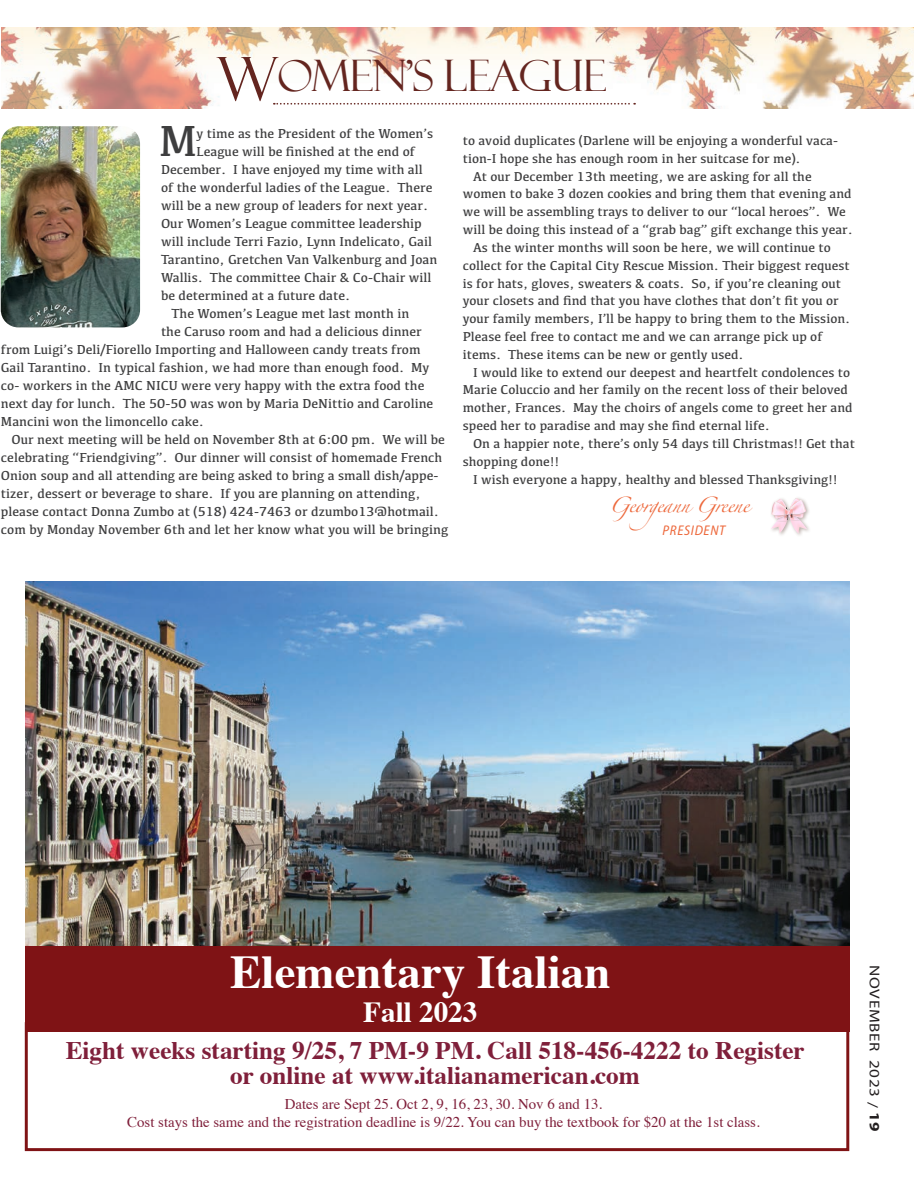
<style>
.page{position:relative;width:918px;height:1188px;background:#fff}
.page>*{position:absolute;margin:0;border:0;box-sizing:border-box;transform-origin:0 0}
.t1{font:700 47.1px "Times";color:#fff}
.t2{font:45px "Kefa";color:#3e3e3f}
.t3{font:43.5px "Felix Titling";letter-spacing:-.02em;color:#64251f}
.t4{font:700 29.1px "Times";color:#fff}
.t5{font:700 25.2px "Times";color:#7f1f3a}
.t6{font:14.85px "Times";color:#7f1f3a}
.t7{font:14.25px "Myriad Pro";letter-spacing:.035em;color:#231f20;scale:1.2 1}
.t8{font:14.1px "Zapfino";letter-spacing:-.05em;color:#ed683b}
.t9{font:italic semi-condensed 14.1px "Myriad Pro";letter-spacing:.05em;color:#ed683b}
.t10{font:13.5px/18px "Kefa";color:#3e3e3f}
.t11{font:13.35px/17.9px "Kefa";color:#3e3e3f}
.s1{font-size:60.45px}
.s2{font-weight:700}
</style>
<div class="page">
<div style="left:25px;top:1022px;width:824px;height:129px;background:#fff;border:3px solid #7f1315"></div>
<img style="left:25px;top:582px;width:824px;height:364px">
<div style="left:25px;top:946px;width:824px;height:86px;background:#7f1315"></div>
<img style="left:1px;top:27px;width:913px;height:82px">
<svg style="left:274px;top:103px;width:361px;height:2px"></svg>
<img style="left:1px;top:126px;width:139px;height:201px">
<div style="left:769px;top:496px;width:43px;height:42px;background:#634539;opacity:.45"></div>
<img style="left:771px;top:521px;width:15px;height:12px">
<img style="left:791px;top:521px;width:16px;height:13px">
<img style="left:804px;top:500px;width:2px;height:15px">
<svg style="left:772px;top:498px;width:32px;height:30px"></svg>
<p class="t3" style="left:216px;top:50px;width:392px"><span class="s1">W</span>OMEN’S LEAGUE</p>
<p class="t2" style="left:159px;top:113px;width:39px">M</p>
<p class="t10" style="left:197px;top:124px;width:238px">y time as the President of the Women’s</p>
<p class="t10" style="left:197px;top:142px;width:220px">League will be finished at the end of</p>
<p class="t10" style="left:161px;top:160px;width:263px">December. I have enjoyed my time with all</p>
<p class="t10" style="left:161px;top:178px;width:273px">of the wonderful ladies of the League. There</p>
<p class="t10" style="left:161px;top:196px;width:269px">will be a new group of leaders for next year.</p>
<p class="t10" style="left:161px;top:214px;width:262px">Our Women’s League committee leadership</p>
<p class="t10" style="left:161px;top:232px;width:273px">will include Terri Fazio, Lynn Indelicato, Gail</p>
<p class="t10" style="left:161px;top:250px;width:278px">Tarantino, Gretchen Van Valkenburg and Joan</p>
<p class="t10" style="left:161px;top:268px;width:272px">Wallis. The committee Chair &amp; Co-Chair will</p>
<p class="t10" style="left:161px;top:286px;width:191px">be determined at a future date.</p>
<p class="t10" style="left:171px;top:304px;width:239px">The Women’s League met last month in</p>
<p class="t10" style="left:161px;top:322px;width:262px">the Caruso room and had a delicious dinner</p>
<p class="t10" style="left:1px;top:340px;width:421px">from Luigi’s Deli/Fiorello Importing and Halloween candy treats from</p>
<p class="t10" style="left:1px;top:358px;width:430px">Gail Tarantino. In typical fashion, we had more than enough food. My</p>
<p class="t10" style="left:1px;top:376px;width:425px">co- workers in the AMC NICU were very happy with the extra food the</p>
<p class="t10" style="left:1px;top:394px;width:434px">next day for lunch. The 50-50 was won by Maria DeNittio and Caroline</p>
<p class="t10" style="left:1px;top:412px;width:205px">Mancini won the limoncello cake.</p>
<p class="t10" style="left:1px;top:430px;width:449px;text-indent:10px">Our next meeting will be held on November 8th at 6:00 pm. We will be celebrating “Friendgiving”. Our dinner will consist of homemade French Onion soup and all attending are being asked to bring a small dish/appe&shy;tizer, dessert or beverage to share. If you are planning on attending, please contact Donna Zumbo at (518) 424-7463 or dzumbo13@hotmail. com by Monday November 6th and let her know what you will be bringing</p>
<p class="t11" style="left:463px;top:131px;width:377px">to avoid duplicates (Darlene will be enjoying a wonderful vaca&shy;tion-I hope she has enough room in her suitcase for me).</p>
<p class="t11" style="left:463px;top:167px;width:392px;text-indent:10px">At our December 13th meeting, we are asking for all the women to bake 3 dozen cookies and bring them that evening and we will be assembling trays to deliver to our “local heroes”. We will be doing this instead of a “grab bag” gift exchange this year.</p>
<p class="t11" style="left:463px;top:238px;width:389px;text-indent:10px">As the winter months will soon be here, we will continue to collect for the Capital City Rescue Mission. Their biggest request is for hats, gloves, sweaters &amp; coats. So, if you’re cleaning out your closets and find that you have clothes that don’t fit you or your family members, I’ll be happy to bring them to the Mission.<br>Please feel free to contact me and we can arrange pick up of items. These items can be new or gently used.</p>
<p class="t11" style="left:463px;top:363px;width:391px;text-indent:10px">I would like to extend our deepest and heartfelt condolences to Marie Coluccio and her family on the recent loss of their beloved mother, Frances. May the choirs of angels come to greet her and speed her to paradise and may she find eternal life.</p>
<p class="t11" style="left:463px;top:434px;width:394px;text-indent:10px">On a happier note, there’s only 54 days till Christmas!! Get that shopping done!!</p>
<p class="t11" style="left:473px;top:470px;width:366px">I wish everyone a happy, healthy and blessed Thanksgiving!!</p>
<p class="t8" style="left:609px;top:499px;width:142px">Georgeann Greene</p>
<p class="t9" style="left:663px;top:523px;width:64px">PRESIDENT</p>
<p class="t1" style="left:230px;top:927px;width:382px">Elementary Italian</p>
<p class="t4" style="left:363px;top:984px;width:116px">Fall 2023</p>
<p class="t5" style="left:66px;top:1026px;width:741px">Eight weeks starting 9/25, 7 PM-9 PM. Call 518-456-4222 to Register</p>
<p class="t5" style="left:230px;top:1051px;width:411px">or online at www.italianamerican.com</p>
<p class="t6" style="left:285px;top:1090px;width:319px">Dates are Sept 25. Oct 2, 9, 16, 23, 30. Nov 6 and 13.</p>
<p class="t6" style="left:127px;top:1108px;width:634px">Cost stays the same and the registration deadline is 9/22. You can buy the textbook for $20 at the 1st class.</p>
<p class="t7" style="left:883px;top:965px;width:141px;rotate:90deg">NOVEMBER 2023 / <span class="s2">19</span></p>
</div>
